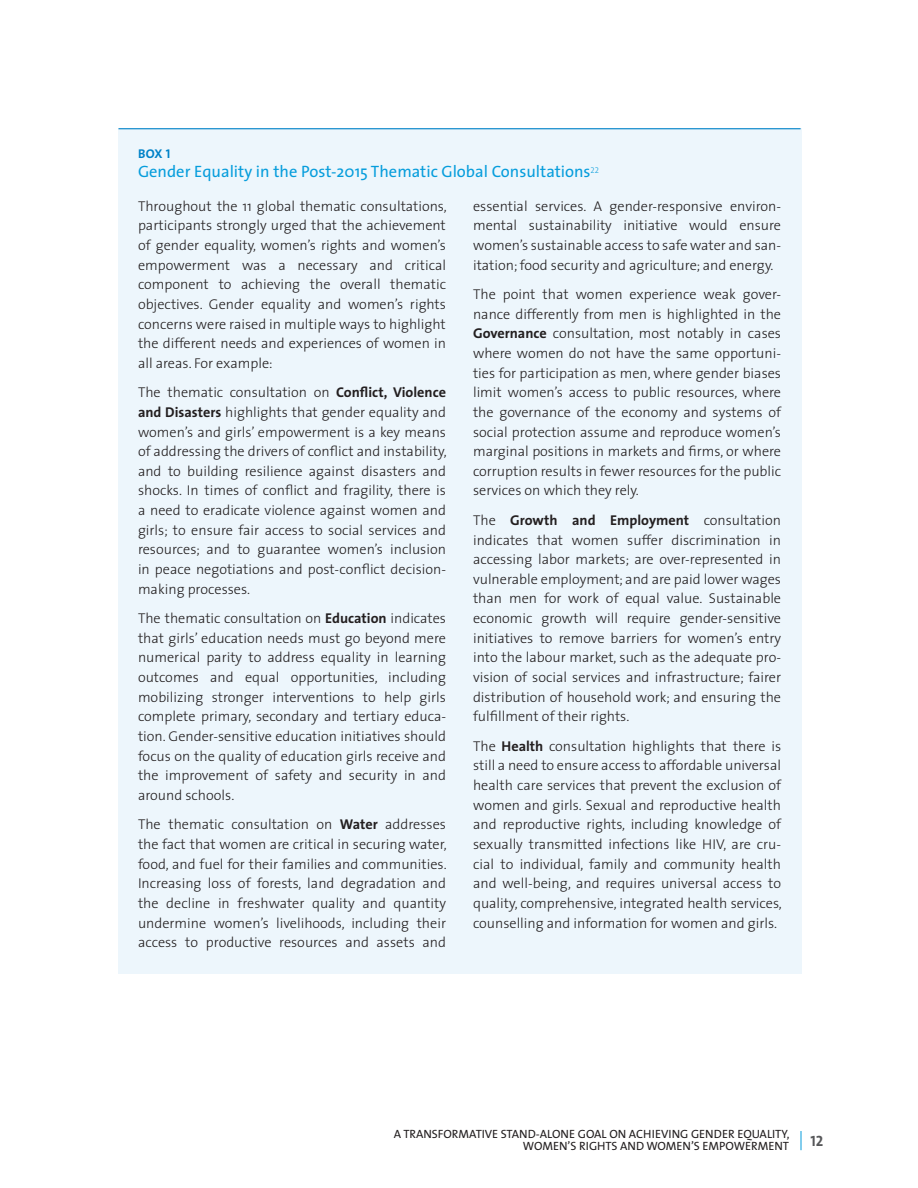
<style>
.page{position:relative;width:918px;height:1188px;background:#fff}
.page>*{position:absolute;margin:0;border:0;box-sizing:border-box;transform-origin:0 0}
.Box_____Red__CHILD{font:16.5px "The Sans";color:#069ddc}
.t1{font:15px "The Sans Bold Caps";color:#57585a}
.Box_Text{font:300 14.25px/19.6px "The Sans";color:#231f20;text-align:justify}
.Box_____Red__CHILD-2{font:12.75px "The Sans Bold Caps";color:#0082c8}
.t2{font:12px/12px "The Sans Caps";color:#231f20;text-align:right}
.s1{font-weight:700}
</style>
<div class="page">
<svg style="left:801px;top:1131px;width:1px;height:19px"></svg>
<div style="left:118px;top:128px;width:683px;height:846px;background:#edf6fc"></div>
<hr style="left:118px;top:128px;width:683px;height:1px;background:#0082c8">
<p class="Box_____Red__CHILD-2" style="left:138px;top:143px;width:34px">BOX 1</p>
<p class="Box_____Red__CHILD" style="left:138px;top:158px;width:462px">Gender Equality in the Post-2015 Thematic Global Consultations<sup>22</sup></p>
<p class="Box_Text" style="left:138px;top:196px;width:310px">Throughout the 11 global thematic consultations, participants strongly urged that the achievement of gender equality, women’s rights and women’s empowerment was a necessary and critical component to achieving the overall thematic objectives. Gender equality and women’s rights concerns were raised in multiple ways to highlight the different needs and experiences of women in all areas. For example:</p>
<p class="Box_Text" style="left:138px;top:382px;width:310px">The thematic consultation on <span class="s1">Conflict, Violence and Disasters</span> highlights that gender equality and women’s and girls’ empowerment is a key means of addressing the drivers of conflict and instability, and to building resilience against disasters and shocks. In times of conflict and fragility, there is a need to eradicate violence against women and girls; to ensure fair access to social services and resources; and to guarantee women’s inclusion in peace negotiations and post-conflict decision&shy;making processes.</p>
<p class="Box_Text" style="left:138px;top:608px;width:310px">The thematic consultation on <span class="s1">Education</span> indicates that girls’ education needs must go beyond mere numerical parity to address equality in learning outcomes and equal opportunities, including mobilizing stronger interventions to help girls complete primary, secondary and tertiary educa&shy;tion. Gender-sensitive education initiatives should focus on the quality of education girls receive and the improvement of safety and security in and around schools.</p>
<p class="Box_Text" style="left:138px;top:814px;width:310px">The thematic consultation on <span class="s1">Water</span> addresses the fact that women are critical in securing water, food, and fuel for their families and communities.<br>Increasing loss of forests, land degradation and the decline in freshwater quality and quantity undermine women’s livelihoods, including their access to productive resources and assets and</p>
<p class="Box_Text" style="left:473px;top:196px;width:310px">essential services. A gender-responsive environ&shy;mental sustainability initiative would ensure women’s sustainable access to safe water and san&shy;itation; food security and agriculture; and energy.</p>
<p class="Box_Text" style="left:473px;top:284px;width:310px">The point that women experience weak gover&shy;nance differently from men is highlighted in the <span class="s1">Governance</span> consultation, most notably in cases where women do not have the same opportuni&shy;ties for participation as men, where gender biases limit women’s access to public resources, where the governance of the economy and systems of social protection assume and reproduce women’s marginal positions in markets and firms, or where corruption results in fewer resources for the public services on which they rely.</p>
<p class="Box_Text" style="left:473px;top:510px;width:310px">The <span class="s1">Growth and Employment</span> consultation indicates that women suffer discrimination in accessing labor markets; are over-represented in vulnerable employment; and are paid lower wages than men for work of equal value. Sustainable economic growth will require gender-sensitive initiatives to remove barriers for women’s entry into the labour market, such as the adequate pro&shy;vision of social services and infrastructure; fairer distribution of household work; and ensuring the fulfillment of their rights.</p>
<p class="Box_Text" style="left:473px;top:736px;width:310px">The <span class="s1">Health</span> consultation highlights that there is still a need to ensure access to affordable universal health care services that prevent the exclusion of women and girls. Sexual and reproductive health and reproductive rights, including knowledge of sexually transmitted infections like HIV, are cru&shy;cial to individual, family and community health and well-being, and requires universal access to quality, comprehensive, integrated health services, counselling and information for women and girls.</p>
<p class="t2" style="left:394px;top:1128px;width:397px">A TRANSFORMATIVE STAND-ALONE GOAL ON ACHIEVING GENDER EQUALITY,<br>WOMEN’S RIGHTS AND WOMEN’S EMPOWERMENT</p>
<p class="t1" style="left:810px;top:1129px;width:14px">12</p>
</div>
